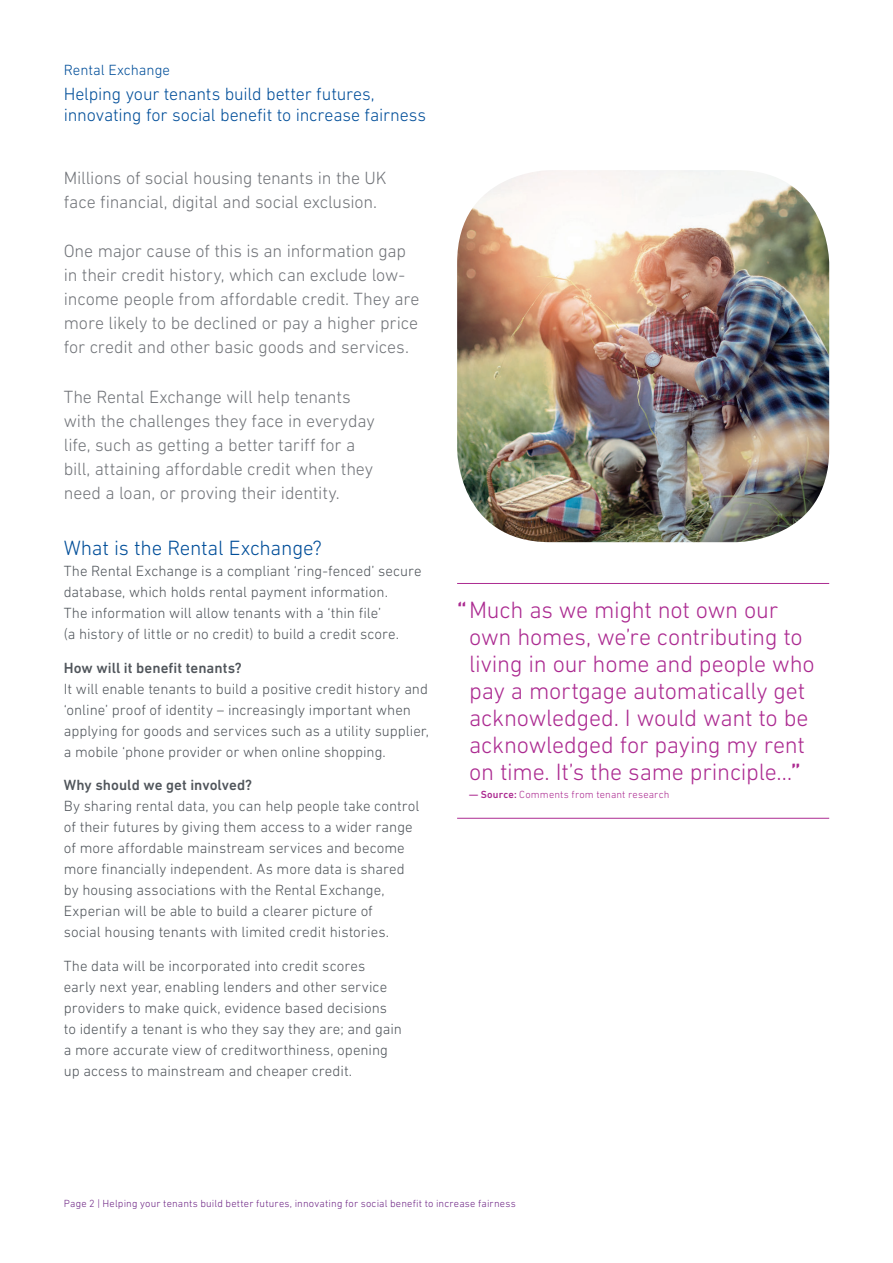
<style>
.page{position:relative;width:893px;height:1263px;background:#fff}
.page>*{position:absolute;margin:0;border:0;box-sizing:border-box;transform-origin:0 0}
.Quote_A_14_16{font:300 24px/27px "DIN Next LT Pro";letter-spacing:-.01em;color:#ac2b91}
.Headline_14_16{font:300 21px "DIN Next LT Pro";letter-spacing:-.015em;color:#014e99}
.Introduction_12_16{font:300 18px/24px "DIN Next LT Pro";letter-spacing:-.01em;color:#717479}
.t1{font:300 18px/21px "DIN Next LT Pro";letter-spacing:-.01em;color:#014e99}
.Body_text_10_14{font:300 15px/21px "DIN Next LT Pro";color:#50555b}
.Subhead_10_14{font:500 15px "DIN Next LT Pro";color:#50555b}
.t2{font:300 15px "DIN Next LT Pro";letter-spacing:-.005em;color:#014e99}
.Footer_Source_text_7{font:300 10.5px "DIN Next LT Pro";letter-spacing:.015em;color:#6f2786}
.Quote_A_14_16-2{font:300 10.5px "DIN Next LT Pro";letter-spacing:.015em;color:#ac2b91}
.s1{font-weight:500}
</style>
<div class="page">
<img style="left:457px;top:170px;width:372px;height:372px">
<hr style="left:457px;top:583px;width:372px;height:1px;background:#ac2b91">
<hr style="left:457px;top:818px;width:372px;height:1px;background:#ac2b91">
<p class="t2" style="left:64px;top:61px;width:108px">Rental Exchange</p>
<p class="t1" style="left:64px;top:83px;width:364px">Helping your tenants build better futures, innovating for social benefit to increase fairness</p>
<p class="Introduction_12_16" style="left:64px;top:165px;width:324px">Millions of social housing tenants in the UK face financial, digital and social exclusion.</p>
<p class="Introduction_12_16" style="left:64px;top:239px;width:357px">One major cause of this is an information gap in their credit history, which can exclude low&shy;income people from affordable credit. They are more likely to be declined or pay a higher price for credit and other basic goods and services.</p>
<p class="Introduction_12_16" style="left:64px;top:384px;width:312px">The Rental Exchange will help tenants with the challenges they face in everyday life, such as getting a better tariff for a bill, attaining affordable credit when they need a loan, or proving their identity.</p>
<p class="Headline_14_16" style="left:64px;top:536px;width:260px">What is the Rental Exchange?</p>
<p class="Body_text_10_14" style="left:64px;top:560px;width:359px">The Rental Exchange is a compliant ‘ring-fenced’ secure database, which holds rental payment information.<br>The information will allow tenants with a ‘thin file’<br>(a history of little or no credit) to build a credit score.</p>
<p class="Subhead_10_14" style="left:64px;top:659px;width:179px">How will it benefit tenants?</p>
<p class="Body_text_10_14" style="left:64px;top:678px;width:367px">It will enable tenants to build a positive credit history and ‘online’ proof of identity – increasingly important when applying for goods and services such as a utility supplier, a mobile ‘phone provider or when online shopping.</p>
<p class="Subhead_10_14" style="left:64px;top:777px;width:190px">Why should we get involved?</p>
<p class="Body_text_10_14" style="left:64px;top:796px;width:357px">By sharing rental data, you can help people take control of their futures by giving them access to a wider range of more affordable mainstream services and become more financially independent. As more data is shared by housing associations with the Rental Exchange, Experian will be able to build a clearer picture of<br>social housing tenants with limited credit histories.</p>
<p class="Body_text_10_14" style="left:64px;top:955px;width:340px">The data will be incorporated into credit scores<br>early next year, enabling lenders and other service providers to make quick, evidence based decisions to identify a tenant is who they say they are; and gain a more accurate view of creditworthiness, opening up access to mainstream and cheaper credit.</p>
<p class="Quote_A_14_16" style="left:469px;top:596px;width:347px;text-indent:-12px"><span class="s1">“</span>Much as we might not own our own homes, we’re contributing to living in our home and people who pay a mortgage automatically get acknowledged. I would want to be acknowledged for paying my rent on time. It’s the same principle…<span class="s1">”</span></p>
<p class="Quote_A_14_16-2" style="left:469px;top:788px;width:202px"><span class="s1">— Source:</span> Comments from tenant research</p>
<p class="Footer_Source_text_7" style="left:64px;top:1197px;width:454px">Page 2 | Helping your tenants build better futures, innovating for social benefit to increase fairness</p>
</div>
